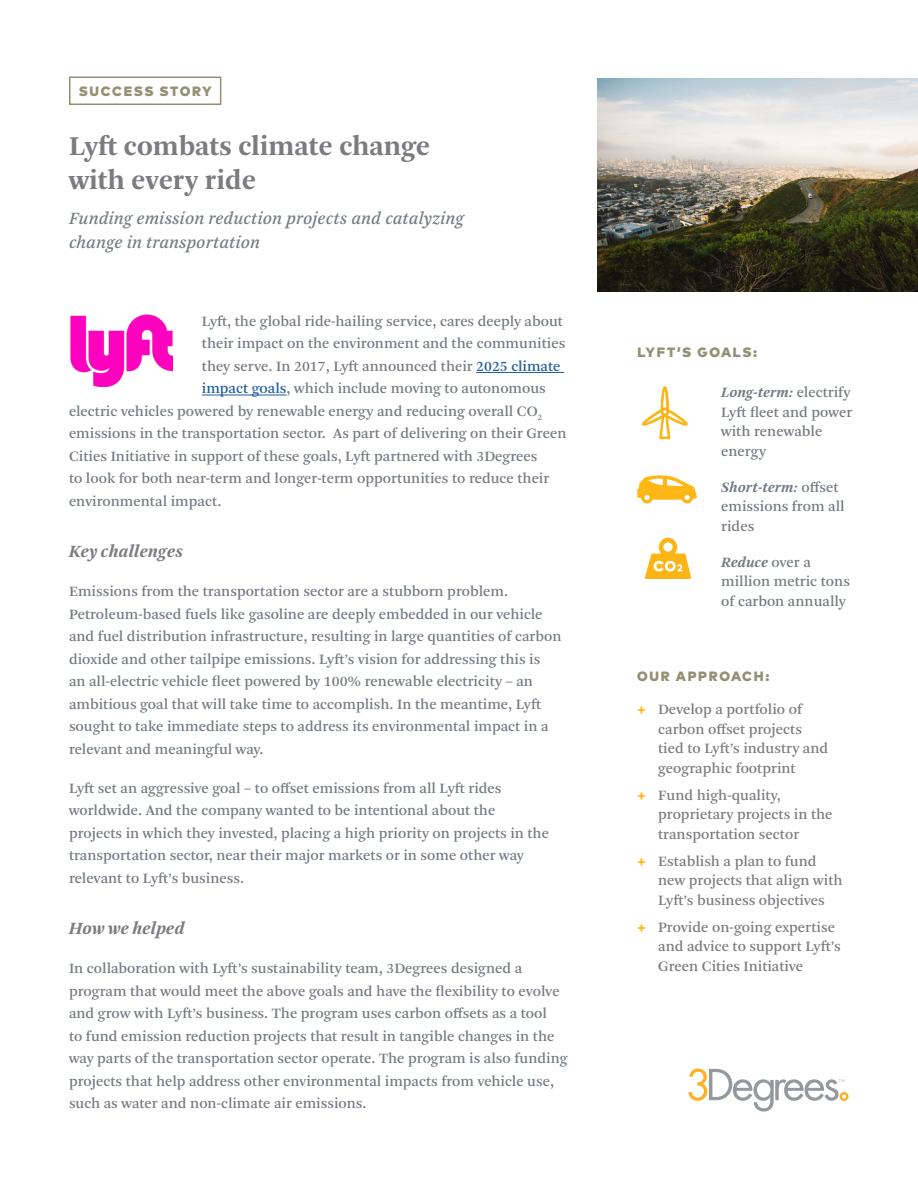
<style>
.page{position:relative;width:918px;height:1188px;background:#fff}
.page>*{position:absolute;margin:0;border:0;box-sizing:border-box;transform-origin:0 0}
.t1{font:700 28.5px/34.5px "Arnhem Pro";color:#7b7c80}
.t2{font:italic 18px/24px "Arnhem Pro";letter-spacing:.005em;color:#757b83}
.t3{font:italic 700 18px "Arnhem";letter-spacing:-.01em;color:#7b7c80}
.t4{font:15px/22.5px "Arnhem Pro";color:#757b83}
.t5{font:15px/19.5px "Arnhem Pro";color:#7b7c80}
.t6{font:900 13.5px "Mark OT";letter-spacing:.12em;color:#968f73}
.s1{color:#215e9e}
.s2{font-weight:700;font-style:italic}
.s3{font-family:"Mark OT";font-weight:700;color:#fcb515}
</style>
<div class="page">
<svg style="left:688px;top:1069px;width:161px;height:43px"></svg>
<hr style="left:476px;top:372px;width:88px;height:1px;background:#215e9e">
<hr style="left:202px;top:395px;width:84px;height:1px;background:#215e9e">
<div style="left:69px;top:76px;width:152px;height:29px;border:2px solid #968f73"></div>
<img style="left:598px;top:78px;width:320px;height:214px">
<img style="left:70px;top:314px;width:102px;height:72px">
<svg style="left:645px;top:538px;width:46px;height:41px"></svg>
<svg style="left:641px;top:386px;width:47px;height:53px"></svg>
<svg style="left:681px;top:492px;width:12px;height:11px"></svg>
<div style="left:641px;top:492px;width:12px;height:11px;background:#fcb515;border-radius:50%"></div>
<svg style="left:637px;top:475px;width:60px;height:25px"></svg>
<p class="t6" style="left:79px;top:82px;width:134px">SUCCESS STORY</p>
<h1 class="t1" style="left:69px;top:129px;width:363px">Lyft combats climate change with every ride</h1>
<p class="t2" style="left:69px;top:207px;width:397px">Funding emission reduction projects and catalyzing change in transportation</p>
<p class="t4" style="left:202px;top:310px;width:363px">Lyft, the global ride-hailing service, cares deeply about</p>
<p class="t4" style="left:202px;top:332px;width:365px">their impact on the environment and the communities</p>
<p class="t4" style="left:202px;top:355px;width:360px">they serve. In 2017, Lyft announced their <span class="s1">2025 climate</span></p>
<p class="t4" style="left:202px;top:377px;width:346px"><span class="s1">impact goals</span>, which include moving to autonomous</p>
<p class="t4" style="left:69px;top:400px;width:475px">electric vehicles powered by renewable energy and reducing overall CO<sub>2</sub></p>
<p class="t4" style="left:69px;top:422px;width:499px">emissions in the transportation sector. As part of delivering on their Green</p>
<p class="t4" style="left:69px;top:445px;width:470px">Cities Initiative in support of these goals, Lyft partnered with 3Degrees</p>
<p class="t4" style="left:69px;top:467px;width:482px">to look for both near-term and longer-term opportunities to reduce their</p>
<p class="t4" style="left:69px;top:490px;width:154px">environmental impact.</p>
<p class="t3" style="left:69px;top:541px;width:116px">Key challenges</p>
<p class="t4" style="left:69px;top:580px;width:494px">Emissions from the transportation sector are a stubborn problem.<br>Petroleum-based fuels like gasoline are deeply embedded in our vehicle and fuel distribution infrastructure, resulting in large quantities of carbon dioxide and other tailpipe emissions. Lyft’s vision for addressing this is<br>an all-electric vehicle fleet powered by 100% renewable electricity – an ambitious goal that will take time to accomplish. In the meantime, Lyft sought to take immediate steps to address its environmental impact in a relevant and meaningful way.</p>
<p class="t4" style="left:69px;top:777px;width:482px">Lyft set an aggressive goal – to offset emissions from all Lyft rides worldwide. And the company wanted to be intentional about the projects in which they invested, placing a high priority on projects in the transportation sector, near their major markets or in some other way relevant to Lyft’s business.</p>
<p class="t3" style="left:69px;top:919px;width:117px">How we helped</p>
<p class="t4" style="left:69px;top:957px;width:500px">In collaboration with Lyft’s sustainability team, 3Degrees designed a program that would meet the above goals and have the flexibility to evolve and grow with Lyft’s business. The program uses carbon offsets as a tool<br>to fund emission reduction projects that result in tangible changes in the way parts of the transportation sector operate. The program is also funding projects that help address other environmental impacts from vehicle use, such as water and non-climate air emissions.</p>
<p class="t6" style="left:638px;top:343px;width:121px">LYFT’S GOALS:</p>
<p class="t4" style="left:721px;top:383px;width:133px;line-height:19.5px"><span class="s2">Long-term:</span> electrify<br>Lyft fleet and power with renewable energy</p>
<p class="t4" style="left:721px;top:478px;width:125px;line-height:19.5px"><span class="s2">Short-term:</span> offset emissions from all rides</p>
<p class="t4" style="left:721px;top:553px;width:130px;line-height:19.5px"><span class="s2">Reduce</span> over a million metric tons of carbon annually</p>
<p class="t6" style="left:637px;top:667px;width:134px">OUR APPROACH:</p>
<p class="t5" style="left:658px;top:700px;width:172px;text-indent:-21px"><span class="s3">+</span> Develop a portfolio of carbon offset projects tied to Lyft’s industry and geographic footprint</p>
<p class="t5" style="left:658px;top:785px;width:176px;text-indent:-21px"><span class="s3">+</span> Fund high-quality, proprietary projects in the transportation sector</p>
<p class="t5" style="left:658px;top:851px;width:186px;text-indent:-21px"><span class="s3">+</span> Establish a plan to fund new projects that align with<br>Lyft’s business objectives</p>
<p class="t5" style="left:658px;top:917px;width:184px;text-indent:-21px"><span class="s3">+</span> Provide on-going expertise and advice to support Lyft’s<br>Green Cities Initiative</p>
</div>
